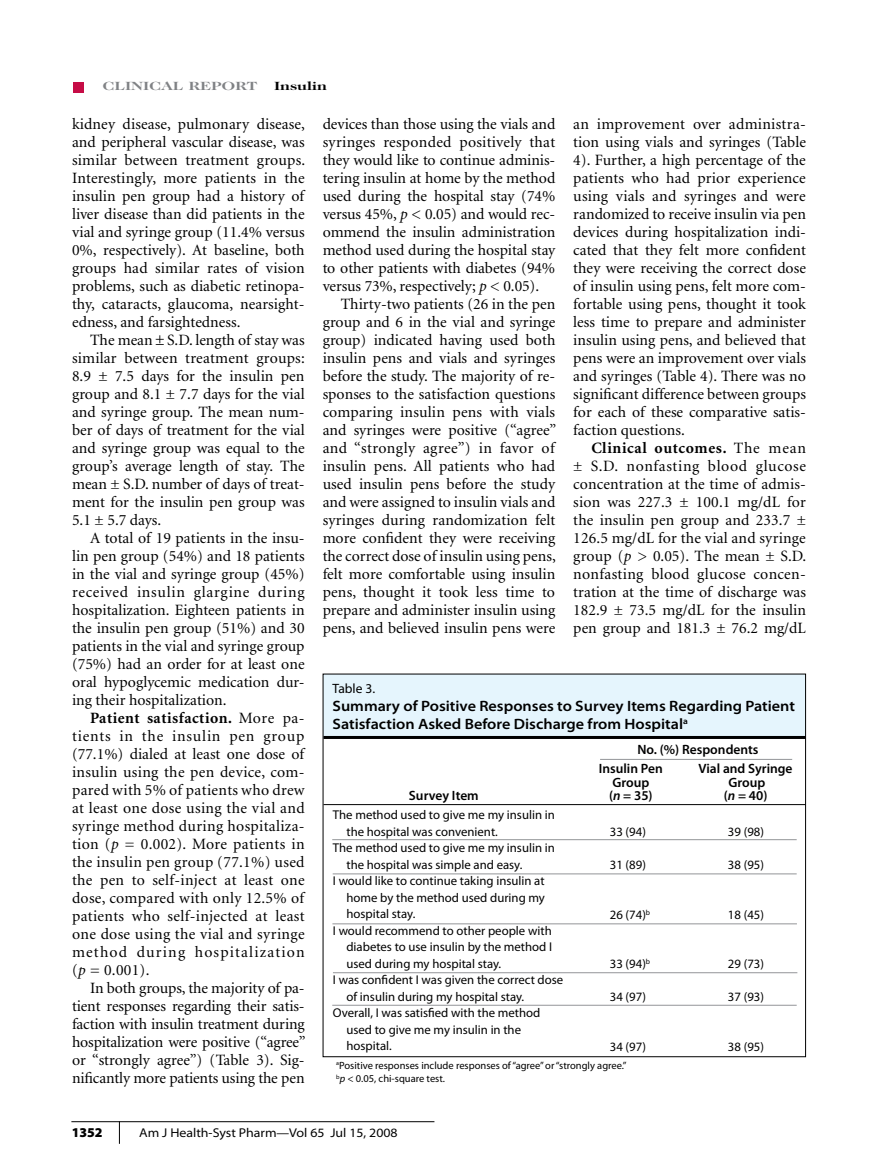
<style>
.page{position:relative;width:878px;height:1175px;background:#fff}
.page>*{position:absolute;margin:0;border:0;box-sizing:border-box;transform-origin:0 0}
.t1{font:15.75px/18px "Minion";color:#000;text-align:justify}
.t2{font:600 semi-expanded 15px/18px "Myriad Pro";color:#000}
.t3{font:600 13.5px/13.5px "Myriad Pro";color:#000;text-align:center}
.t4{font:13.5px "Myriad Pro";color:#000}
.t5{font:900 13.5px "Myriad Pro";color:#000}
.t6{font:12.75px "Myriad Pro";color:#000}
.t7{font:semi-expanded 12.75px "Myriad Pro";color:#000}
.t8{font:700 12px "Caslon Two Twenty Four";color:#808285;scale:1.39 1}
.t9{font:700 12px "Caslon Two Twenty Four";color:#000;scale:1.39 1}
.t10{font:10.5px/13.5px "Myriad Pro";color:#000}
.s1{font-size:15px}
.s2{font-weight:700}
.s3{font-style:italic}
</style>
<div class="page">
<div style="left:74px;top:82px;width:10px;height:11px;background:#c60c46"></div>
<svg style="left:119px;top:1122px;width:1px;height:21px"></svg>
<hr style="left:71px;top:1121px;width:363px;height:1px;background:#000">
<div style="left:322px;top:674px;width:483px;height:63px;background:#e5f5fd"></div>
<hr style="left:323px;top:804px;width:482px;height:1px;background:#000">
<hr style="left:333px;top:873px;width:463px;height:1px;background:#939598">
<hr style="left:332px;top:839px;width:464px;height:1px;background:#939598">
<hr style="left:332px;top:923px;width:464px;height:1px;background:#939598">
<hr style="left:333px;top:972px;width:464px;height:1px;background:#939598">
<hr style="left:323px;top:736px;width:482px;height:3px;background:#000">
<hr style="left:332px;top:1005px;width:464px;height:1px;background:#939598">
<hr style="left:600px;top:759px;width:192px;height:1px;background:#939598">
<p class="t8" style="left:103px;top:79px;width:113px">CLINICAL REPORT</p>
<p class="t9" style="left:274px;top:79px;width:40px">INSULIN</p>
<p class="t1" style="left:72px;top:115px;width:235px">kidney disease, pulmonary disease, and peripheral vascular disease, was similar between treatment groups.<br>Interestingly, more patients in the insulin pen group had a history of liver disease than did patients in the vial and syringe group (11.4% versus 0%, respectively). At baseline, both groups had similar rates of vision problems, such as diabetic retinopa&shy;thy, cataracts, glaucoma, nearsight&shy;edness, and farsightedness.</p>
<p class="t1" style="left:72px;top:331px;width:234px;text-indent:18px">The mean S.D. length of stay was similar between treatment groups:<br>8.9 <span class="s1">±</span> 7.5 days for the insulin pen group and 8.1 <span class="s1">±</span> 7.7 days for the vial and syringe group. The mean num&shy;ber of days of treatment for the vial and syringe group was equal to the group’s average length of stay. The mean <span class="s1">±</span> S.D. number of days of treat&shy;ment for the insulin pen group was 5.1 <span class="s1">±</span> 5.7 days.</p>
<p class="t1" style="left:72px;top:529px;width:234px;text-indent:18px">A total of 19 patients in the insu&shy;lin pen group (54%) and 18 patients in the vial and syringe group (45%) received insulin glargine during hospitalization. Eighteen patients in the insulin pen group (51%) and 30 patients in the vial and syringe group (75%) had an order for at least one oral hypoglycemic medication dur&shy;ing their hospitalization.</p>
<p class="t1" style="left:72px;top:709px;width:234px;text-indent:18px"><span class="s2">Patient satisfaction.</span> More pa&shy;tients in the insulin pen group (77.1%) dialed at least one dose of insulin using the pen device, com&shy;pared with 5% of patients who drew at least one dose using the vial and syringe method during hospitaliza&shy;tion (<span class="s3">p</span> = 0.002). More patients in the insulin pen group (77.1%) used the pen to self-inject at least one dose, compared with only 12.5% of patients who self-injected at least one dose using the vial and syringe method during hospitalization (<span class="s3">p</span> = 0.001).</p>
<p class="t1" style="left:72px;top:979px;width:235px;text-indent:18px">In both groups, the majority of pa&shy;tient responses regarding their satis&shy;faction with insulin treatment during hospitalization were positive (“agree” or “strongly agree”) (Table 3). Sig&shy;nificantly more patients using the pen</p>
<p class="t1" style="left:322px;top:115px;width:234px">devices than those using the vials and syringes responded positively that they would like to continue adminis&shy;tering insulin at home by the method used during the hospital stay (74% versus 45%, <span class="s3">p</span> &lt; 0.05) and would rec&shy;ommend the insulin administration method used during the hospital stay to other patients with diabetes (94% versus 73%, respectively; <span class="s3">p</span> &lt; 0.05).</p>
<p class="t1" style="left:322px;top:295px;width:235px;text-indent:18px">Thirty-two patients (26 in the pen group and 6 in the vial and syringe group) indicated having used both insulin pens and vials and syringes before the study. The majority of re&shy;sponses to the satisfaction questions comparing insulin pens with vials and syringes were positive (“agree” and “strongly agree”) in favor of insulin pens. All patients who had used insulin pens before the study and were assigned to insulin vials and syringes during randomization felt more confident they were receiving the correct dose of insulin using pens, felt more comfortable using insulin pens, thought it took less time to prepare and administer insulin using pens, and believed insulin pens were</p>
<p class="t1" style="left:573px;top:116px;width:234px">an improvement over administra&shy;tion using vials and syringes (Table 4). Further, a high percentage of the patients who had prior experience using vials and syringes and were randomized to receive insulin via pen devices during hospitalization indi&shy;cated that they felt more confident they were receiving the correct dose of insulin using pens, felt more com&shy;fortable using pens, thought it took less time to prepare and administer insulin using pens, and believed that pens were an improvement over vials and syringes (Table 4). There was no significant difference between groups for each of these comparative satis&shy;faction questions.</p>
<p class="t1" style="left:573px;top:440px;width:234px;text-indent:18px"><span class="s2">Clinical outcomes.</span> The mean <span class="s1">±</span> S.D. nonfasting blood glucose concentration at the time of admis&shy;sion was 227.3 <span class="s1">±</span> 100.1 mg/dL for the insulin pen group and 233.7 <span class="s1">± </span>126.5 mg/dL for the vial and syringe group (<span class="s3">p</span> &gt; 0.05). The mean <span class="s1">±</span> S.D. nonfasting blood glucose concen&shy;tration at the time of discharge was 182.9 <span class="s1">±</span> 73.5 mg/dL for the insulin pen group and 181.3 <span class="s1">±</span> 76.2 mg/dL</p>
<p class="t4" style="left:332px;top:680px;width:44px">Table 3.</p>
<p class="t2" style="left:332px;top:696px;width:464px">Summary of Positive Responses to Survey Items Regarding Patient<br>Satisfaction Asked Before Discharge from Hospital<sup>a</sup></p>
<p class="t3" style="left:409px;top:789px;width:71px">Survey Item</p>
<p class="t6" style="left:333px;top:807px;width:223px">The method used to give me my insulin in</p>
<p class="t6" style="left:346px;top:824px;width:153px">the hospital was convenient.</p>
<p class="t6" style="left:333px;top:840px;width:223px">The method used to give me my insulin in</p>
<p class="t6" style="left:346px;top:857px;width:177px">the hospital was simple and easy.</p>
<p class="t6" style="left:333px;top:873px;width:213px">I would like to continue taking insulin at</p>
<p class="t6" style="left:346px;top:890px;width:200px">home by the method used during my</p>
<p class="t6" style="left:346px;top:906px;width:70px">hospital stay.</p>
<p class="t6" style="left:333px;top:923px;width:220px">I would recommend to other people with</p>
<p class="t6" style="left:346px;top:939px;width:207px">diabetes to use insulin by the method I</p>
<p class="t6" style="left:346px;top:956px;width:156px">used during my hospital stay.</p>
<p class="t6" style="left:333px;top:972px;width:232px">I was confident I was given the correct dose</p>
<p class="t6" style="left:346px;top:989px;width:179px">of insulin during my hospital stay.</p>
<p class="t6" style="left:333px;top:1005px;width:209px">Overall, I was satisfied with the method</p>
<p class="t6" style="left:346px;top:1022px;width:176px">used to give me my insulin in the</p>
<p class="t6" style="left:346px;top:1038px;width:47px">hospital.</p>
<p class="t3" style="left:637px;top:743px;width:122px">No. (%) Respondents</p>
<p class="t3" style="left:598px;top:762px;width:66px">Insulin Pen<br>Group<br>(<span class="s3">n</span> = 35)</p>
<p class="t3" style="left:698px;top:762px;width:95px">Vial and Syringe<br>Group<br>(<span class="s3">n</span> = 40)</p>
<p class="t6" style="left:609px;top:825px;width:38px">33 (94)</p>
<p class="t6" style="left:609px;top:858px;width:38px">31 (89)</p>
<p class="t6" style="left:609px;top:907px;width:42px">26 (74)<sup>b</sup></p>
<p class="t6" style="left:610px;top:957px;width:42px">33 (94)<sup>b</sup></p>
<p class="t6" style="left:610px;top:990px;width:38px">34 (97)</p>
<p class="t6" style="left:610px;top:1039px;width:38px">34 (97)</p>
<p class="t6" style="left:728px;top:825px;width:38px">39 (98)</p>
<p class="t6" style="left:728px;top:858px;width:38px">38 (95)</p>
<p class="t6" style="left:728px;top:907px;width:38px">18 (45)</p>
<p class="t6" style="left:728px;top:957px;width:38px">29 (73)</p>
<p class="t6" style="left:728px;top:990px;width:38px">37 (93)</p>
<p class="t6" style="left:728px;top:1039px;width:38px">38 (95)</p>
<p class="t10" style="left:336px;top:1058px;width:292px"><sup>a</sup>Positive responses include responses of “agree” or “strongly agree.” <sup>b</sup><span class="s3">p</span> &lt; 0.05, chi-square test.</p>
<p class="t5" style="left:72px;top:1125px;width:32px">1352</p>
<p class="t7" style="left:139px;top:1125px;width:260px">Am J Health-Syst Pharm—Vol 65 Jul 15, 2008</p>
</div>
